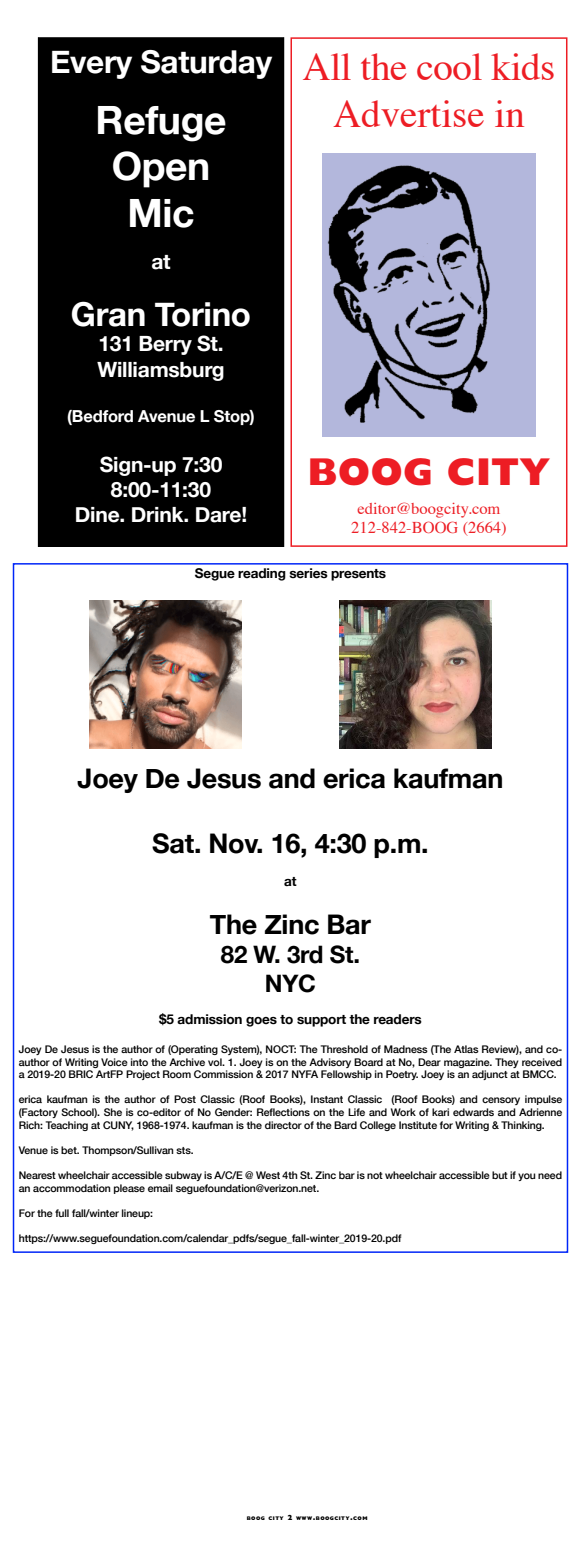
<style>
.page{position:relative;width:581px;height:1561px;background:#fff}
.page>*{position:absolute;margin:0;border:0;box-sizing:border-box;transform-origin:0 0}
.t1{font:39px/46.8px "Times";letter-spacing:-.01em;color:#ed1d24;text-align:center}
.t2{font:700 39px/46.8px "Helvetica Neue";letter-spacing:-.01em;color:#fff;text-align:center}
.t3{font:800 39px "M Gill Sans";color:#ed1d24}
.t4{font:700 33px "Helvetica Neue";letter-spacing:-.01em;color:#fff}
.t5{font:700 31.5px "Helvetica Neue";letter-spacing:-.01em;color:#fff}
.t6{font:700 27px "Helvetica Neue";letter-spacing:-.01em;color:#000}
.t7{font:700 24px/28.8px "Helvetica Neue";letter-spacing:-.01em;color:#000;text-align:center}
.t8{font:700 21px/25.2px "Helvetica Neue";letter-spacing:-.01em;color:#fff}
.t9{font:16.5px/19.8px "Times";color:#ed1d24;text-align:center}
.t10{font:700 16.5px "Helvetica Neue";letter-spacing:-.01em;color:#fff}
.t11{font:700 13.5px "Helvetica Neue";letter-spacing:-.01em;color:#000}
.t12{font:500 10.5px/12.6px "Helvetica Neue";letter-spacing:-.01em;color:#000;text-align:justify}
.t13{font:800 5.25px "M Gill Sans";letter-spacing:.08em;color:#000}
.s1{font-size:7.5px}
</style>
<div class="page">
<div style="left:290px;top:37px;width:277px;height:510px;border:2px solid #ed1d24"></div>
<img style="left:322px;top:154px;width:213px;height:282px">
<div style="left:38px;top:38px;width:246px;height:508px;background:#000"></div>
<div style="left:38px;top:37px;width:246px;height:510px;border:1px solid #000"></div>
<img style="left:90px;top:600px;width:151px;height:148px">
<img style="left:340px;top:600px;width:151px;height:148px">
<h3 class="t5" style="left:50px;top:37px;width:223px">Every Saturday</h3>
<h1 class="t2" style="left:95px;top:97px;width:132px">Refuge<br>Open<br>Mic</h1>
<h3 class="t8" style="left:151px;top:249px;width:21px">at</h3>
<h2 class="t4" style="left:71px;top:289px;width:182px">Gran Torino</h2>
<h3 class="t8" style="left:97px;top:332px;width:129px">131 Berry St.<br>Williamsburg</h3>
<h3 class="t10" style="left:67px;top:403px;width:189px">(Bedford Avenue L Stop)</h3>
<h3 class="t8" style="left:75px;top:452px;width:174px;text-align:center">Sign-up 7:30<br>8:00-11:30<br>Dine. Drink. Dare!</h3>
<h1 class="t1" style="left:302px;top:40px;width:254px">All the cool kids<br>Advertise in</h1>
<h1 class="t3" style="left:307px;top:449px;width:244px">BOOG CITY</h1>
<h3 class="t9" style="left:351px;top:497px;width:157px">editor@boogcity.com<br>212-842-BOOG (2664)</h3>
<p class="t11" style="left:195px;top:562px;width:193px">Segue reading series presents</p>
<h3 class="t6" style="left:78px;top:758px;width:427px">Joey De Jesus and erica kaufman</h3>
<h3 class="t6" style="left:152px;top:822px;width:278px">Sat. Nov. 16, 4:30 p.m.</h3>
<p class="t11" style="left:284px;top:870px;width:14px">at</p>
<h3 class="t6" style="left:210px;top:903px;width:163px">The Zinc Bar</h3>
<h3 class="t7" style="left:221px;top:941px;width:140px">82 W. 3rd St.<br>NYC</h3>
<p class="t11" style="left:159px;top:1009px;width:264px">$5 admission goes to support the readers</p>
<p class="t12" style="left:19px;top:1042px;width:545px">Joey De Jesus is the author of (Operating System), NOCT: The Threshold of Madness (The Atlas Review), and co&shy;author of Writing Voice into the Archive vol. 1. Joey is on the Advisory Board at No, Dear magazine. They received a 2019-20 BRIC ArtFP Project Room Commission &amp; 2017 NYFA Fellowship in Poetry. Joey is an adjunct at BMCC.</p>
<p class="t12" style="left:19px;top:1093px;width:544px">erica kaufman is the author of Post Classic (Roof Books), Instant Classic (Roof Books) and censory impulse (Factory School). She is co-editor of No Gender: Reflections on the Life and Work of kari edwards and Adrienne Rich: Teaching at CUNY, 1968-1974. kaufman is the director of the Bard College Institute for Writing &amp; Thinking.</p>
<p class="t12" style="left:19px;top:1143px;width:176px">Venue is bet. Thompson/Sullivan sts.</p>
<p class="t12" style="left:19px;top:1168px;width:544px">Nearest wheelchair accessible subway is A/C/E @ West 4th St. Zinc bar is not wheelchair accessible but if you need an accommodation please email seguefoundation@verizon.net.</p>
<p class="t12" style="left:19px;top:1206px;width:136px">For the full fall/winter lineup:</p>
<p class="t12" style="left:19px;top:1231px;width:384px">https://www.seguefoundation.com/calendar_pdfs/segue_fall-winter_2019-20.pdf</p>
<p class="t13" style="left:247px;top:1515px;width:122px">BOOG CITY <span class="s1">2</span> WWW<span class="s1">.</span>BOOGCITY<span class="s1">.</span>COM</p>
</div>
